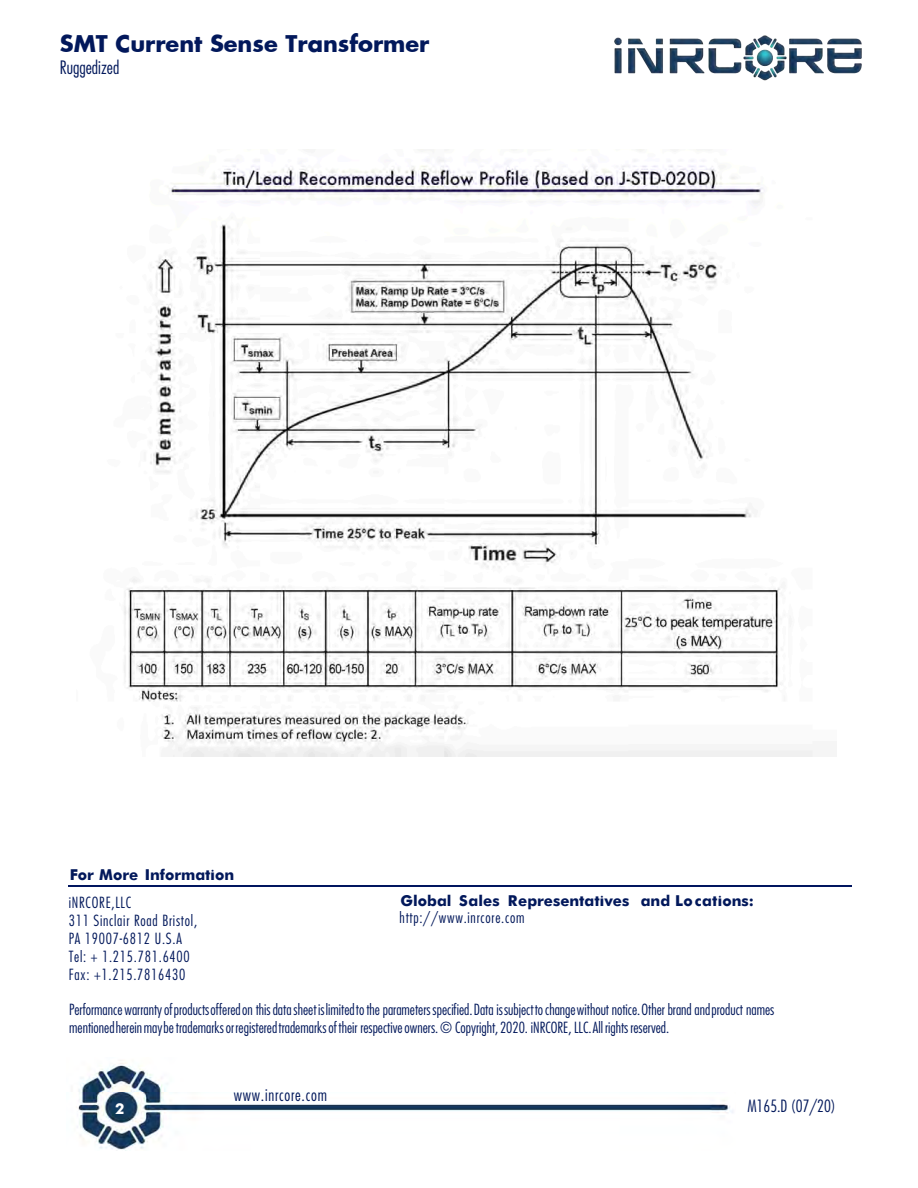
<style>
.page{position:relative;width:918px;height:1188px;background:#fff}
.page>*{position:absolute;margin:0;border:0;box-sizing:border-box;transform-origin:0 0}
.t1{font:700 22.5px "Futura";color:#02185b}
.t2{font:300 condensed 18px "Futura";color:#02185b}
.t3{font:300 condensed 16.5px "Futura";letter-spacing:.045em;color:#02185b}
.t4{font:300 condensed 15px/18px "Futura";color:#02185b}
.t5{font:300 condensed 15px/18px "Futura";letter-spacing:.05em;color:#02185b}
.t6{font:700 15px "Futura";color:#02185b}
.t7{font:700 15px "Futura";color:#fff}
</style>
<div class="page">
<img style="left:78px;top:1060px;width:655px;height:90px">
<img style="left:69px;top:886px;width:782px;height:1px">
<img style="left:124px;top:149px;width:689px;height:608px">
<img style="left:614px;top:35px;width:248px;height:46px">
<h1 class="t1" style="left:60px;top:28px;width:371px">SMT Current Sense Transformer</h1>
<p class="t2" style="left:60px;top:57px;width:61px">Ruggedized</p>
<p class="t6" style="left:70px;top:864px;width:166px">For More Information</p>
<p class="t5" style="left:69px;top:893px;width:130px">iNRCORE,LLC<br>311 Sinclair Road Bristol,<br>PA 19007-6812 U.S.A<br>Tel: + 1.215.781.6400<br>Fax: +1.215.7816430</p>
<p class="t6" style="left:400px;top:890px;width:355px">Global Sales Representatives and Locations:</p>
<p class="t5" style="left:400px;top:909px;width:126px">http://www.inrcore.com</p>
<p class="t4" style="left:69px;top:1001px;width:707px">Performance warranty of products offered on this data sheet is limited to the parameters specified. Data is subject to change without notice. Other brand and product names mentioned herein may be trademarks or registered trademarks of their respective owners. © Copyright, 2020. iNRCORE, LLC. All rights reserved.</p>
<p class="t7" style="left:115px;top:1097px;width:11px">2</p>
<p class="t3" style="left:234px;top:1085px;width:95px">www.inrcore.com</p>
<p class="t3" style="left:747px;top:1096px;width:90px">M165.D (07/20)</p>
</div>
